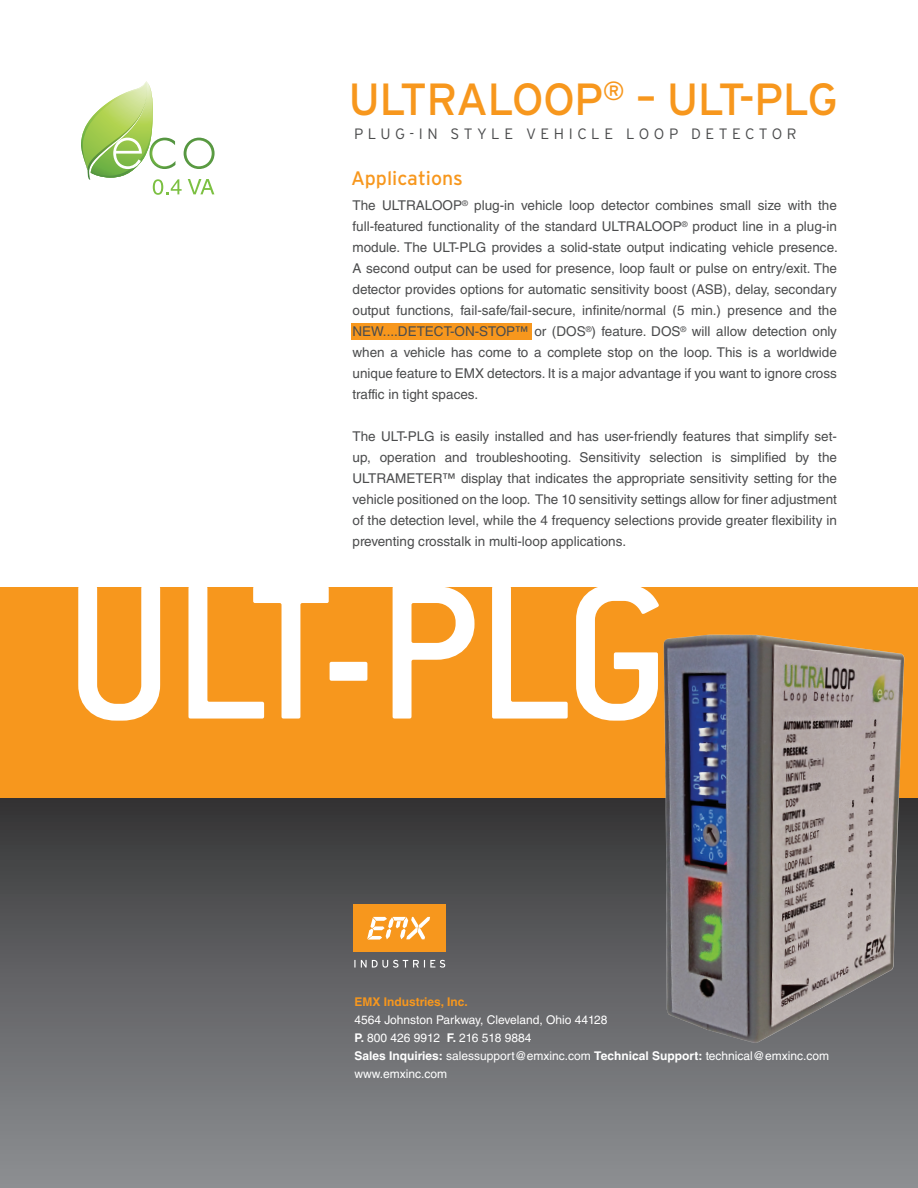
<style>
.page{position:relative;width:918px;height:1188px;background:#fff}
.page>*{position:absolute;margin:0;border:0;box-sizing:border-box;transform-origin:0 0}
.t1{font:500 210px "Conduit OSITC";letter-spacing:-.025em;color:#fff}
.t2{font:45px "Interstate";letter-spacing:-.02em;color:#f7971d}
.t3{font:19.5px "Interstate";color:#f7971d}
.t4{font:300 15px "Interstate";letter-spacing:.3em;color:#4b4c4d}
.t5{font:13.5px/21px "Helvetica LT Std";color:#4b4c4d;text-align:justify}
.t6{font:12px/18px "Helvetica LT Std";color:#fff}
.t7{font:700 12px "Helvetica LT Std";color:#f7971d}
.s1{font-weight:700}
</style>
<div class="page">
<div style="left:0;top:783px;width:918px;height:405px;background:linear-gradient(to bottom,#333334,#909295)"></div>
<div style="left:0;top:587px;width:918px;height:211px;background:#f7971d"></div>
<div style="left:353px;top:904px;width:93px;height:48px;background:#f7971d"></div>
<svg style="left:354px;top:960px;width:91px;height:8px"></svg>
<svg style="left:367px;top:917px;width:63px;height:23px"></svg>
<div style="left:351px;top:323px;width:180px;height:16px;background:#f7971d"></div>
<img style="left:663px;top:635px;width:241px;height:408px">
<svg style="left:81px;top:81px;width:134px;height:114px"></svg>
<h2 class="t2" style="left:349px;top:74px;width:491px">ULTRALOOP<sup>®</sup> – ULT-PLG</h2>
<p class="t4" style="left:354px;top:125px;width:444px">PLUG-IN STYLE VEHICLE LOOP DETECTOR</p>
<h3 class="t3" style="left:351px;top:167px;width:114px">Applications</h3>
<p class="t5" style="left:352px;top:195px;width:487px">The ULTRALOOP<sup>®</sup> plug-in vehicle loop detector combines small size with the full-featured functionality of the standard ULTRALOOP<sup>®</sup> product line in a plug-in module. The ULT-PLG provides a solid-state output indicating vehicle presence.<br>A second output can be used for presence, loop fault or pulse on entry/exit. The detector provides options for automatic sensitivity boost (ASB), delay, secondary output functions, fail-safe/fail-secure, infinite/normal (5 min.) presence and the NEW....DETECT-ON-STOP™ or (DOS<sup>®</sup>) feature. DOS<sup>®</sup> will allow detection only when a vehicle has come to a complete stop on the loop. This is a worldwide unique feature to EMX detectors. It is a major advantage if you want to ignore cross traffic in tight spaces.</p>
<p class="t5" style="left:353px;top:426px;width:486px">The ULT-PLG is easily installed and has user-friendly features that simplify set&shy;up, operation and troubleshooting. Sensitivity selection is simplified by the ULTRAMETER™ display that indicates the appropriate sensitivity setting for the vehicle positioned on the loop. The 10 sensitivity settings allow for finer adjustment of the detection level, while the 4 frequency selections provide greater flexibility in preventing crosstalk in multi-loop applications.</p>
<h1 class="t1" style="left:66px;top:526px;width:606px">ULT-PLG</h1>
<p class="t7" style="left:354px;top:994px;width:115px">EMX Industries, Inc.</p>
<p class="t6" style="left:354px;top:1011px;width:476px">4564 Johnston Parkway, Cleveland, Ohio 44128<br><span class="s1">P.</span> 800 426 9912 <span class="s1">F.</span> 216 518 9884<br><span class="s1">Sales Inquiries:</span> salessupport@emxinc.com <span class="s1">Technical Support:</span> technical@emxinc.com www.emxinc.com</p>
</div>
